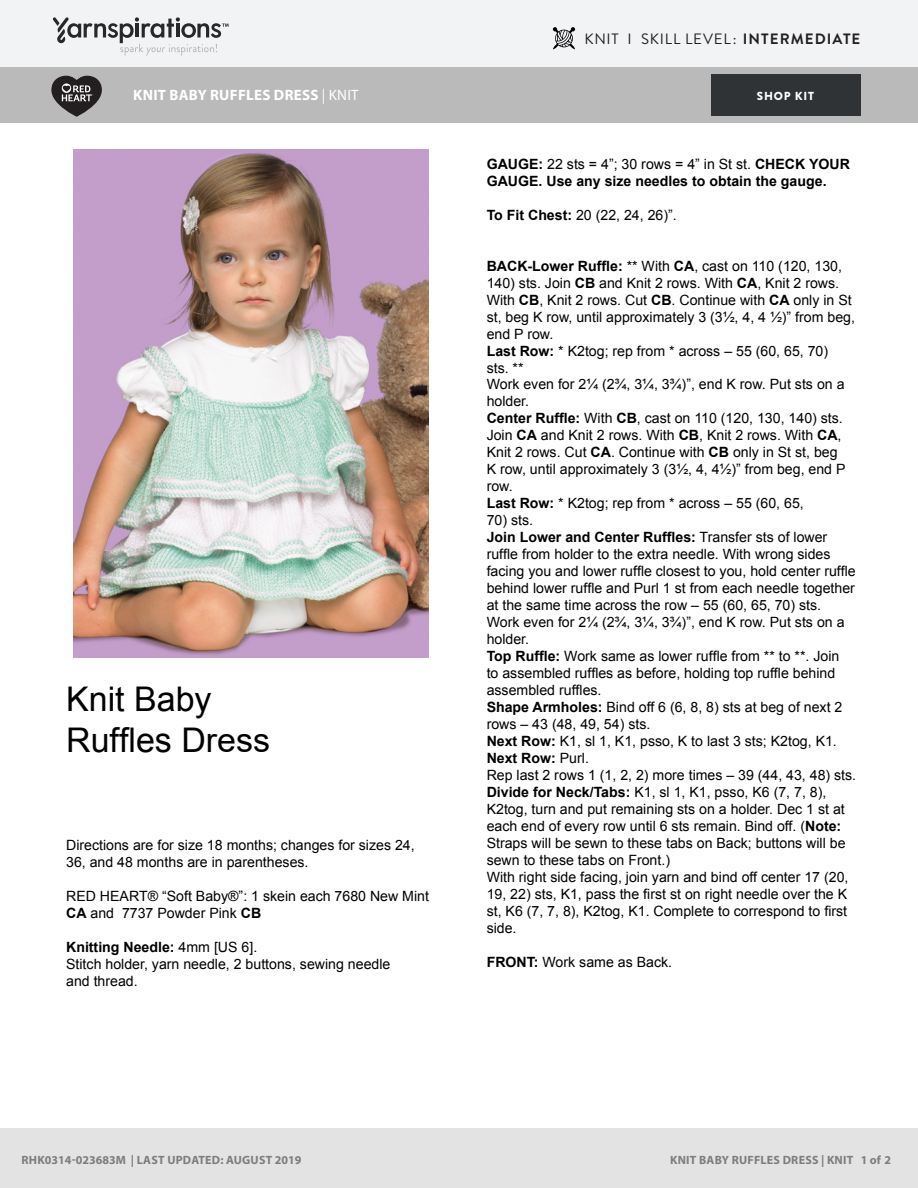
<style>
.page{position:relative;width:918px;height:1188px;background:#fff}
.page>*{position:absolute;margin:0;border:0;box-sizing:border-box;transform-origin:0 0}
.t1{font:34.05px/40.8px "Arial";color:#000}
.Skill_Level{font:15px "Brandon Grotesque";letter-spacing:.055em;color:#231f20}
.Pattern_Title{font:700 15px "Myriad Pro";letter-spacing:.02em;color:#fff}
.t2{font:14.1px/17px "Arial";color:#000}
.t3{font:700 14.1px/17px "Arial";color:#000}
.t4{font:700 12px "Myriad Pro";letter-spacing:.02em;color:#7d7d7d}
.t5{font:900 11.7px "Brandon Grotesque";letter-spacing:.065em;color:#fff}
.s1{font-weight:700}
.s2{font-weight:400}
</style>
<div class="page">
<div style="left:0;top:0;width:918px;height:68px;background:#f2f3f4"></div>
<div style="left:0;top:68px;width:918px;height:55px;background:#bbbaba"></div>
<svg style="left:53px;top:17px;width:176px;height:39px"></svg>
<div style="left:711px;top:74px;width:150px;height:42px;background:#2f3336"></div>
<svg style="left:51px;top:76px;width:51px;height:41px"></svg>
<div style="left:0;top:1128px;width:918px;height:60px;background:#e4e3e3"></div>
<img style="left:73px;top:149px;width:356px;height:509px">
<svg style="left:553px;top:27px;width:22px;height:22px"></svg>
<p class="Skill_Level" style="left:584px;top:29px;width:277px">KNIT I SKILL LEVEL: <span class="s1">INTERMEDIATE</span></p>
<p class="Pattern_Title" style="left:133px;top:85px;width:227px">KNIT BABY RUFFLES DRESS <span class="s2">| KNIT</span></p>
<p class="t5" style="left:757px;top:88px;width:59px">SHOP KIT</p>
<p class="t1" style="left:66px;top:679px;width:205px">Knit Baby<br>Ruffles Dress</p>
<p class="t2" style="left:66px;top:837px;width:350px">Directions are for size 18 months; changes for sizes 24,<br>36, and 48 months are in parentheses.</p>
<p class="t2" style="left:66px;top:888px;width:364px">RED HEART® “Soft Baby®”: 1 skein each 7680 New Mint<br><span class="s1">CA</span> and 7737 Powder Pink <span class="s1">CB</span></p>
<p class="t2" style="left:66px;top:939px;width:326px"><span class="s1">Knitting Needle:</span> 4mm [US 6].<br>Stitch holder, yarn needle, 2 buttons, sewing needle and thread.</p>
<p class="t3" style="left:487px;top:155px;width:365px">GAUGE: <span class="s2">22 sts = 4”; 30 rows = 4” in St st.</span> CHECK YOUR<br>GAUGE. Use any size needles to obtain the gauge.</p>
<p class="t2" style="left:487px;top:206px;width:192px"><span class="s1">To Fit Chest:</span> 20 (22, 24, 26)”.</p>
<p class="t2" style="left:487px;top:257px;width:370px"><span class="s1">BACK-Lower Ruffle:</span> ** With <span class="s1">CA</span>, cast on 110 (120, 130, 140) sts. Join <span class="s1">CB</span> and Knit 2 rows. With <span class="s1">CA</span>, Knit 2 rows.<br>With <span class="s1">CB</span>, Knit 2 rows. Cut <span class="s1">CB</span>. Continue with <span class="s1">CA</span> only in St st, beg K row, until approximately 3 (3½, 4, 4 ½)” from beg, end P row.<br><span class="s1">Last Row:</span> * K2tog; rep from * across – 55 (60, 65, 70)<br>sts. **<br>Work even for 2¼ (2¾, 3¼, 3¾)”, end K row. Put sts on a holder.<br><span class="s1">Center Ruffle:</span> With <span class="s1">CB</span>, cast on 110 (120, 130, 140) sts.<br>Join <span class="s1">CA</span> and Knit 2 rows. With <span class="s1">CB</span>, Knit 2 rows. With <span class="s1">CA</span>, Knit 2 rows. Cut <span class="s1">CA</span>. Continue with <span class="s1">CB</span> only in St st, beg<br>K row, until approximately 3 (3½, 4, 4½)” from beg, end P row.<br><span class="s1">Last Row:</span> * K2tog; rep from * across – 55 (60, 65,</p>
<p class="t2" style="left:487px;top:512px;width:371px">70) sts.<br><span class="s1">Join Lower and Center Ruffles:</span> Transfer sts of lower ruffle from holder to the extra needle. With wrong sides facing you and lower ruffle closest to you, hold center ruffle behind lower ruffle and Purl 1 st from each needle together at the same time across the row – 55 (60, 65, 70) sts.<br>Work even for 2¼ (2¾, 3¼, 3¾)”, end K row. Put sts on a holder.<br><span class="s1">Top Ruffle:</span> Work same as lower ruffle from ** to **. Join<br>to assembled ruffles as before, holding top ruffle behind assembled ruffles.<br><span class="s1">Shape Armholes:</span> Bind off 6 (6, 8, 8) sts at beg of next 2 rows – 43 (48, 49, 54) sts.<br><span class="s1">Next Row:</span> K1, sl 1, K1, psso, K to last 3 sts; K2tog, K1.<br><span class="s1">Next Row:</span> Purl.<br>Rep last 2 rows 1 (1, 2, 2) more times – 39 (44, 43, 48) sts.<br><span class="s1">Divide for Neck/Tabs:</span> K1, sl 1, K1, psso, K6 (7, 7, 8), K2tog, turn and put remaining sts on a holder. Dec 1 st at each end of every row until 6 sts remain. Bind off. (<span class="s1">Note:<br></span>Straps will be sewn to these tabs on Back; buttons will be sewn to these tabs on Front.)<br>With right side facing, join yarn and bind off center 17 (20, 19, 22) sts, K1, pass the first st on right needle over the K st, K6 (7, 7, 8), K2tog, K1. Complete to correspond to first side.</p>
<p class="t2" style="left:487px;top:954px;width:187px"><span class="s1">FRONT:</span> Work same as Back.</p>
<p class="t4" style="left:22px;top:1152px;width:281px">RHK0314-023683M | LAST UPDATED: AUGUST 2019</p>
<p class="t4" style="left:670px;top:1152px;width:222px">KNIT BABY RUFFLES DRESS | KNIT 1 of 2</p>
</div>
